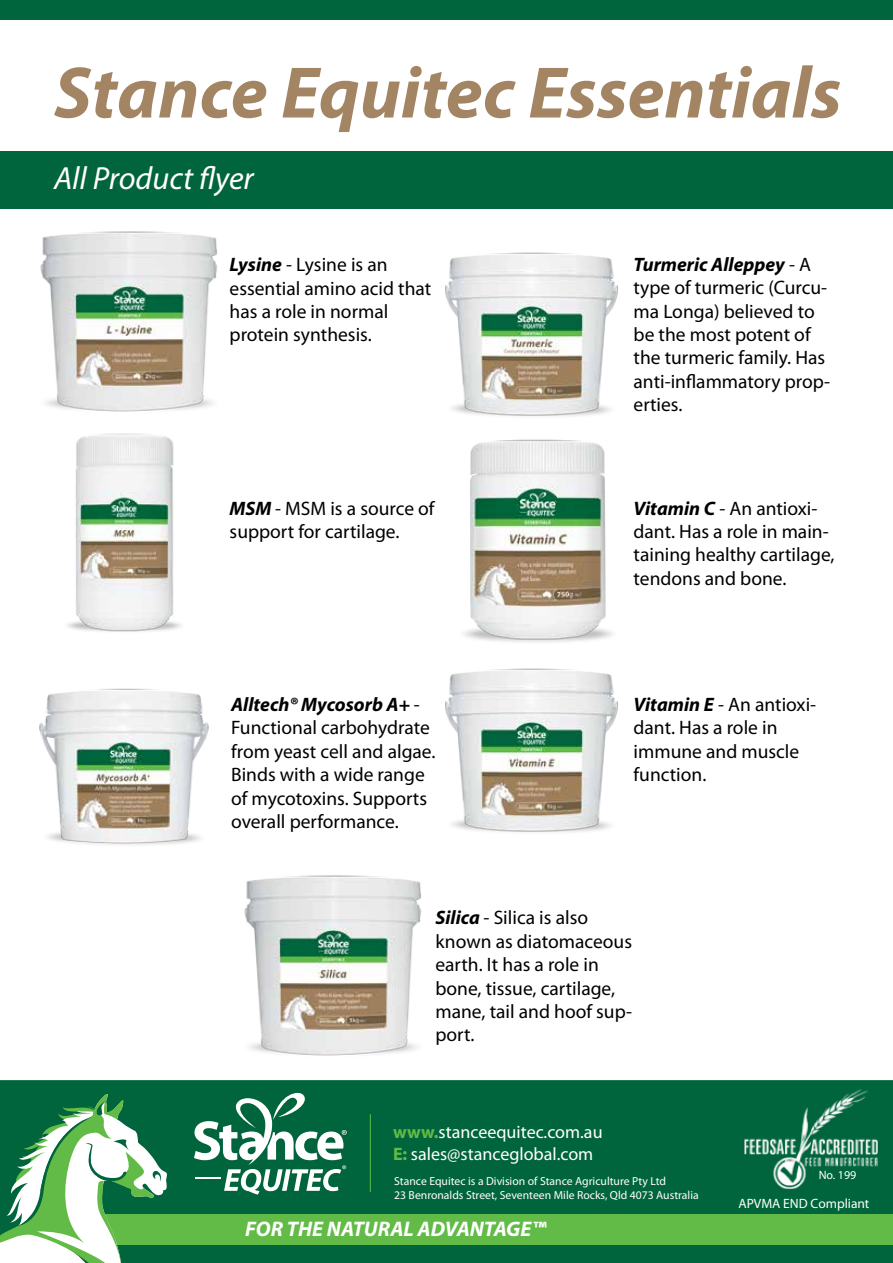
<style>
.page{position:relative;width:893px;height:1263px;background:#fff}
.page>*{position:absolute;margin:0;border:0;box-sizing:border-box;transform-origin:0 0}
.t1{font:italic 700 73.5px "Myriad Pro";color:#a48563}
.t2{font:italic 32.1px "Myriad Pro";color:#fff}
.t3{font:italic 700 21.15px "Myriad Pro";color:#fff}
.t4{font:19.5px/23.4px "Myriad Pro";color:#000}
.t5{font:18px/21.6px "Myriad Pro";color:#fff}
.t6{font:13.5px "Myriad Pro";color:#fff}
.t7{font:12px "Myriad Pro";color:#fff}
.t8{font:11.7px/14px "Myriad Pro";color:#fff}
.s1{font-weight:700;font-style:italic}
.s2{font-weight:700;color:#62bb46}
</style>
<div class="page">
<div style="left:0;top:151px;width:893px;height:57px;background:#00653c"></div>
<div style="left:0;top:0;width:893px;height:19px;background:#00653c"></div>
<img style="left:67px;top:433px;width:114px;height:199px">
<img style="left:40px;top:231px;width:177px;height:181px">
<img style="left:39px;top:688px;width:170px;height:157px">
<img style="left:244px;top:875px;width:177px;height:181px">
<img style="left:445px;top:252px;width:173px;height:164px">
<img style="left:464px;top:439px;width:149px;height:203px">
<img style="left:445px;top:668px;width:173px;height:164px">
<div style="left:0;top:1080px;width:893px;height:183px;background:#00653c"></div>
<div style="left:43px;top:1214px;width:850px;height:31px;background:#62bb46"></div>
<svg style="left:194px;top:1092px;width:153px;height:103px"></svg>
<hr style="left:370px;top:1114px;width:1px;height:78px;background:#62bb46">
<img style="left:731px;top:1080px;width:161px;height:110px">
<svg style="left:0;top:1094px;width:167px;height:169px"></svg>
<h1 class="t1" style="left:54px;top:52px;width:789px">Stance Equitec Essentials</h1>
<h2 class="t2" style="left:54px;top:158px;width:201px">All Product flyer</h2>
<p class="t4" style="left:230px;top:253px;width:203px"><span class="s1">Lysine</span> - Lysine is an essential amino acid that has a role in normal protein synthesis.</p>
<p class="t4" style="left:230px;top:496px;width:207px"><span class="s1">MSM</span> - MSM is a source of support for cartilage.</p>
<p class="t4" style="left:231px;top:692px;width:206px"><span class="s1">Alltech® Mycosorb A+</span> -<br>Functional carbohydrate from yeast cell and algae.<br>Binds with a wide range of mycotoxins. Supports overall performance.</p>
<p class="t4" style="left:634px;top:252px;width:198px"><span class="s1">Turmeric Alleppey</span> - A type of turmeric (Curcu&shy;ma Longa) believed to be the most potent of the turmeric family. Has anti-inflammatory prop&shy;erties.</p>
<p class="t4" style="left:634px;top:496px;width:203px"><span class="s1">Vitamin C</span> - An antioxi&shy;dant. Has a role in main&shy;taining healthy cartilage, tendons and bone.</p>
<p class="t4" style="left:634px;top:692px;width:184px"><span class="s1">Vitamin E</span> - An antioxi&shy;dant. Has a role in immune and muscle function.</p>
<p class="t4" style="left:435px;top:906px;width:198px"><span class="s1">Silica</span> - Silica is also known as diatomaceous earth. It has a role in bone, tissue, cartilage, mane, tail and hoof sup&shy;port.</p>
<p class="t5" style="left:393px;top:1121px;width:211px"><span class="s2">www.</span>stanceequitec.com.au<br><span class="s2">E:</span> sales@stanceglobal.com</p>
<p class="t8" style="left:394px;top:1174px;width:306px">Stance Equitec is a Division of Stance Agriculture Pty Ltd<br>23 Benronalds Street, Seventeen Mile Rocks, Qld 4073 Australia</p>
<p class="t3" style="left:245px;top:1217px;width:303px">FOR THE NATURAL ADVANTAGE™</p>
<p class="t7" style="left:819px;top:1168px;width:39px">No. 199</p>
<p class="t6" style="left:738px;top:1195px;width:132px">APVMA END Compliant</p>
</div>
